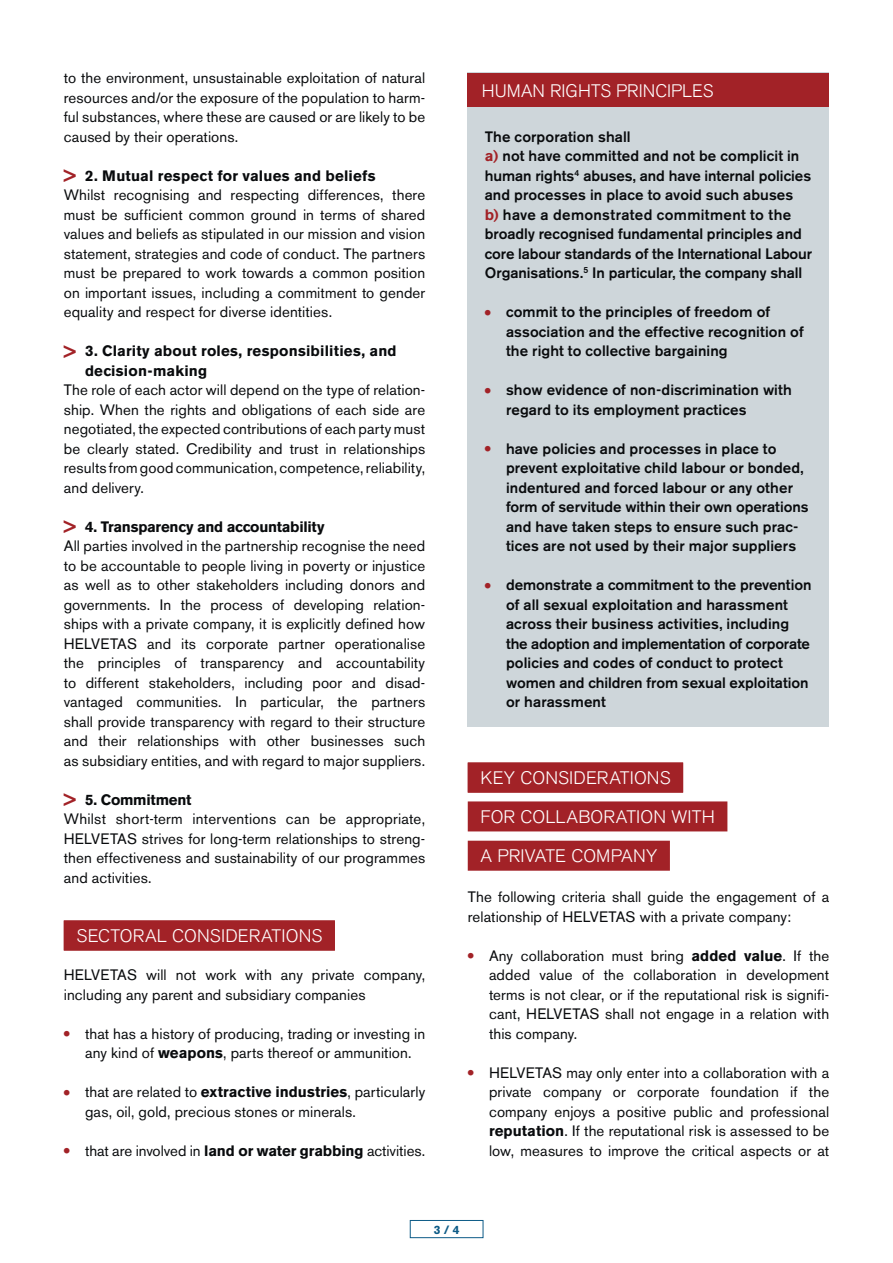
<style>
.page{position:relative;width:893px;height:1263px;background:#fff}
.page>*{position:absolute;margin:0;border:0;box-sizing:border-box;transform-origin:0 0}
.t1{font:300 18px/39px "Akzidenz Grotesk BE";letter-spacing:.01em;color:#fff}
.t2{font:15px/19.5px "Akzidenz Grotesk BE";letter-spacing:.01em;color:#090b0d}
.t3{font:500 15px/19.5px "Akzidenz Grotesk BE";letter-spacing:.005em;color:#090b0d}
.t4{font:700 15px/19.5px "Akzidenz Grotesk BE";letter-spacing:.015em;color:#090b0d}
.t5{font:700 12px "Akzidenz Grotesk BE";color:#0d5b87}
.s1{font-weight:700;font-size:18px;color:#a22227}
.s2{font-weight:700}
.s3{font-size:18px;color:#a22227}
.s4{font-weight:700;color:#a22227}
</style>
<div class="page">
<div style="left:410px;top:1220px;width:73px;height:18px;border:1px solid #0d5b87"></div>
<div style="left:64px;top:920px;width:271px;height:30px;background:#b7565a"></div>
<div style="left:64px;top:921px;width:271px;height:30px;background:#a22227"></div>
<div style="left:468px;top:73px;width:361px;height:654px;background:#ced6da"></div>
<div style="left:468px;top:73px;width:361px;height:33px;background:#a22227"></div>
<div style="left:468px;top:762px;width:215px;height:30px;background:#be6568"></div>
<div style="left:468px;top:763px;width:215px;height:30px;background:#a22227"></div>
<div style="left:468px;top:801px;width:259px;height:30px;background:#a22227"></div>
<div style="left:468px;top:841px;width:202px;height:30px;background:#a22227"></div>
<p class="t2" style="left:64px;top:68px;width:363px;text-align:justify">to the environment, unsustainable exploitation of natural resources and/or the exposure of the population to harm&shy;ful substances, where these are caused or are likely to be caused by their operations.</p>
<p class="t2" style="left:64px;top:166px;width:363px"><span class="s1">&gt;</span> <span class="s2">2. Mutual respect for values and beliefs<br></span>Whilst recognising and respecting differences, there must be sufficient common ground in terms of shared values and beliefs as stipulated in our mission and vision statement, strategies and code of conduct. The partners must be prepared to work towards a common position on important issues, including a commitment to gender equality and respect for diverse identities.</p>
<p class="t4" style="left:85px;top:341px;width:313px;text-indent:-21px"><span class="s3">&gt;</span> 3. Clarity about roles, responsibilities, and decision-making</p>
<p class="t2" style="left:64px;top:380px;width:363px;text-align:justify">The role of each actor will depend on the type of relation&shy;ship. When the rights and obligations of each side are negotiated, the expected contributions of each party must be clearly stated. Credibility and trust in relationships results from good communication, competence, reliability, and delivery.</p>
<p class="t2" style="left:64px;top:517px;width:363px"><span class="s1">&gt;</span> <span class="s2">4. Transparency and accountability<br></span>All parties involved in the partnership recognise the need to be accountable to people living in poverty or injustice as well as to other stakeholders including donors and governments. In the process of developing relation&shy;ships with a private company, it is explicitly defined how HELVETAS and its corporate partner operationalise the principles of transparency and accountability to different stakeholders, including poor and disad&shy;vantaged communities. In particular, the partners shall provide transparency with regard to their structure and their relationships with other businesses such as subsidiary entities, and with regard to major suppliers.</p>
<p class="t2" style="left:64px;top:790px;width:363px"><span class="s1">&gt;</span> <span class="s2">5. Commitment<br></span>Whilst short-term interventions can be appropriate, HELVETAS strives for long-term relationships to streng&shy;then effectiveness and sustainability of our programmes and activities.</p>
<p class="t1" style="left:77px;top:916px;width:247px">SECTORAL CONSIDERATIONS</p>
<p class="t2" style="left:64px;top:965px;width:363px">HELVETAS will not work with any private company, including any parent and subsidiary companies</p>
<p class="t2" style="left:64px;top:1024px;width:363px;text-align:center"><span class="s1">•</span> that has a history of producing, trading or investing in any kind of <span class="s2">weapons</span>, parts thereof or ammunition.</p>
<p class="t2" style="left:85px;top:1082px;width:342px;text-indent:-21px"><span class="s1">•</span> that are related to <span class="s2">extractive industries</span>, particularly gas, oil, gold, precious stones or minerals.</p>
<p class="t2" style="left:64px;top:1141px;width:363px"><span class="s1">•</span> that are involved in <span class="s2">land or water grabbing</span> activities.</p>
<p class="t1" style="left:482px;top:71px;width:233px">HUMAN RIGHTS PRINCIPLES</p>
<p class="t3" style="left:485px;top:127px;width:329px">The corporation shall<br><span class="s4">a)</span> not have committed and not be complicit in human rights<sup>4</sup> abuses, and have internal policies and processes in place to avoid such abuses<br><span class="s4">b)</span> have a demonstrated commitment to the broadly recognised fundamental principles and core labour standards of the International Labour Organisations.<sup>5</sup> In particular, the company shall</p>
<p class="t3" style="left:506px;top:302px;width:299px;text-indent:-21px"><span class="s1">•</span> commit to the principles of freedom of association and the effective recognition of the right to collective bargaining</p>
<p class="t3" style="left:506px;top:380px;width:287px;text-indent:-21px"><span class="s1">•</span> show evidence of non-discrimination with regard to its employment practices</p>
<p class="t3" style="left:506px;top:439px;width:304px;text-indent:-21px"><span class="s1">•</span> have policies and processes in place to prevent exploitative child labour or bonded, indentured and forced labour or any other form of servitude within their own operations and have taken steps to ensure such prac&shy;tices are not used by their major suppliers</p>
<p class="t3" style="left:506px;top:575px;width:307px;text-indent:-21px"><span class="s1">•</span> demonstrate a commitment to the prevention of all sexual exploitation and harassment across their business activities, including the adoption and implementation of corporate policies and codes of conduct to protect women and children from sexual exploitation or harassment</p>
<p class="t1" style="left:480px;top:758px;width:236px">KEY CONSIDERATIONS<br>FOR COLLABORATION WITH<br>A PRIVATE COMPANY</p>
<p class="t2" style="left:468px;top:887px;width:363px">The following criteria shall guide the engagement of a relationship of HELVETAS with a private company:</p>
<p class="t2" style="left:489px;top:946px;width:342px;text-align:justify;text-indent:-21px"><span class="s1">•</span> Any collaboration must bring <span class="s2">added value</span>. If the added value of the collaboration in development terms is not clear, or if the reputational risk is signifi&shy;cant, HELVETAS shall not engage in a relation with this company.</p>
<p class="t2" style="left:489px;top:1063px;width:342px;text-align:justify;text-indent:-21px"><span class="s1">•</span> HELVETAS may only enter into a collaboration with a private company or corporate foundation if the company enjoys a positive public and professional <span class="s2">reputation</span>. If the reputational risk is assessed to be low, measures to improve the critical aspects or at</p>
<p class="t5" style="left:434px;top:1222px;width:27px">3 / 4</p>
</div>
